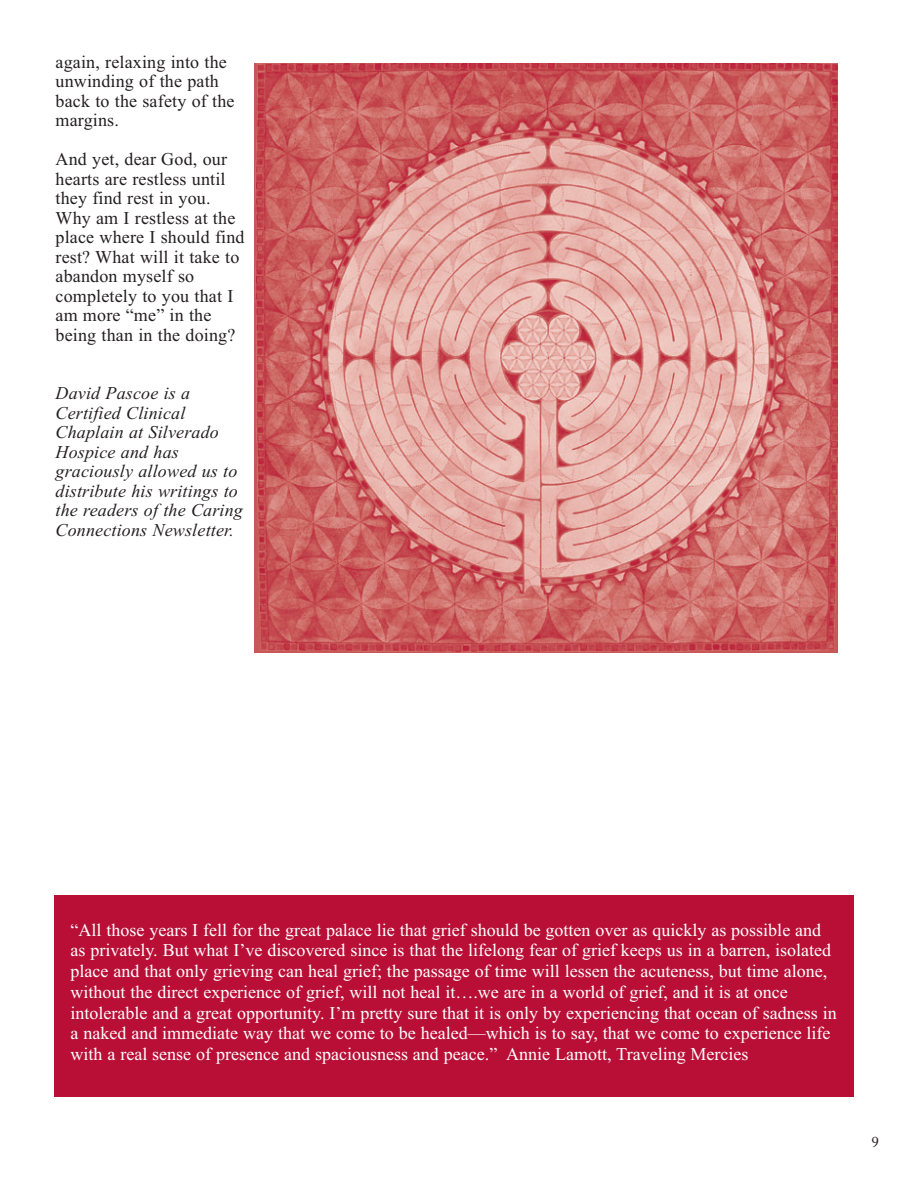
<style>
.page{position:relative;width:918px;height:1188px;background:#fff}
.page>*{position:absolute;margin:0;border:0;box-sizing:border-box;transform-origin:0 0}
.t1{font:18px/20.7px "Times New Roman";color:#fff}
.t2{font:18px/19.5px "Times New Roman";letter-spacing:.01em;color:#231f20}
.t3{font:italic 18px/19.5px "Times New Roman";letter-spacing:.01em;color:#231f20}
.t4{font:15px "Adobe Caslon Pro";color:#231f20}
</style>
<div class="page">
<img style="left:254px;top:63px;width:584px;height:590px">
<div style="left:54px;top:895px;width:800px;height:202px;background:#b90f36"></div>
<p class="t2" style="left:55px;top:52px;width:181px">again, relaxing into the unwinding of the path back to the safety of the margins.</p>
<p class="t2" style="left:55px;top:150px;width:191px">And yet, dear God, our hearts are restless until they find rest in you.<br>Why am I restless at the place where I should find rest? What will it take to abandon myself so completely to you that I am more “me” in the being than in the doing?</p>
<p class="t3" style="left:56px;top:384px;width:189px">David Pascoe is a<br>Certified Clinical<br>Chaplain at Silverado<br>Hospice and has graciously allowed us to distribute his writings to the readers of the Caring<br>Connections Newsletter.</p>
<p class="t1" style="left:71px;top:919px;width:768px">“All those years I fell for the great palace lie that grief should be gotten over as quickly as possible and as privately. But what I’ve discovered since is that the lifelong fear of grief keeps us in a barren, isolated place and that only grieving can heal grief; the passage of time will lessen the acuteness, but time alone, without the direct experience of grief, will not heal it….we are in a world of grief, and it is at once intolerable and a great opportunity. I’m pretty sure that it is only by experiencing that ocean of sadness in a naked and immediate way that we come to be healed—which is to say, that we come to experience life with a real sense of presence and spaciousness and peace.” Annie Lamott, Traveling Mercies</p>
<p class="t4" style="left:872px;top:1136px;width:9px">9</p>
</div>
